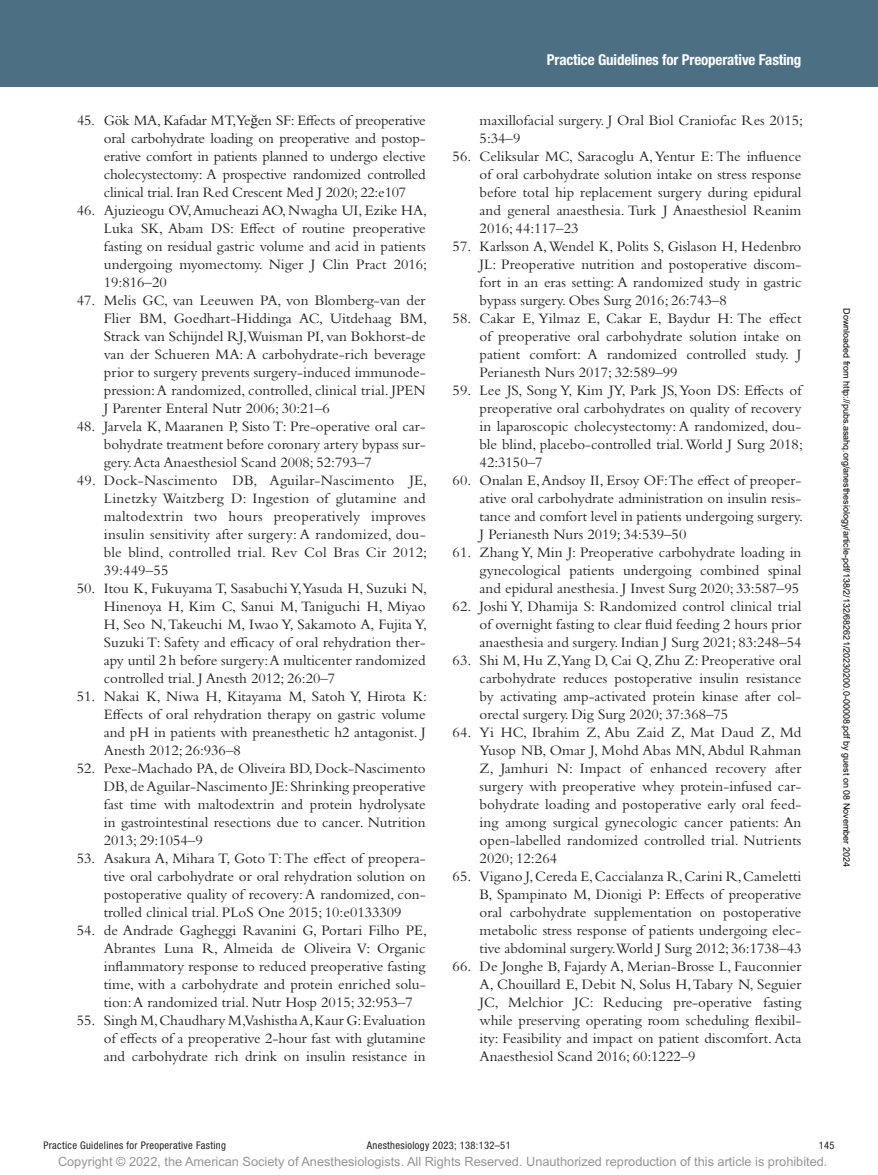
<style>
.page{position:relative;width:878px;height:1175px;background:#fff}
.page>*{position:absolute;margin:0;border:0;box-sizing:border-box;transform-origin:0 0}
.t1{font:15px/18px "Bembo Std";color:#231f20;text-align:justify}
.t2{font:700 condensed 15px "Helvetica Neue LT Std";letter-spacing:-.01em;color:#fff}
.t3{font:12.75px "Arial MT Std";color:#939598}
.t4{font:condensed 10.5px "Helvetica Neue LT Std";letter-spacing:.03em;color:#231f20}
.t5{font:9px "Arial";color:#000}
.s1{font-family:"Gandhari Unicode"}
</style>
<div class="page">
<div style="left:0;top:0;width:878px;height:86px;background:#4d6f84"></div>
<p class="t1" style="left:104px;top:111px;width:323px;text-indent:-27px">45. Gök MA, Kafadar MT,Ye<span class="s1">ğ</span>en SF: Effects of preoperative oral carbohydrate loading on preoperative and postop&shy;erative comfort in patients planned to undergo elective cholecystectomy: A prospective randomized controlled clinical trial. Iran Red Crescent Med J 2020; 22:e107</p>
<p class="t1" style="left:104px;top:201px;width:325px;text-indent:-27px">46. Ajuzieogu OV, Amucheazi AO, Nwagha UI, Ezike HA, Luka SK, Abam DS: Effect of routine preoperative fasting on residual gastric volume and acid in patients undergoing myomectomy. Niger J Clin Pract 2016; 19:816–20</p>
<p class="t1" style="left:104px;top:291px;width:325px;text-indent:-27px">47. Melis GC, van Leeuwen PA, von Blomberg-van der Flier BM, Goedhart-Hiddinga AC, Uitdehaag BM, Strack van Schijndel RJ,Wuisman PI, van Bokhorst-de van der Schueren MA: A carbohydrate-rich beverage prior to surgery prevents surgery-induced immunode&shy;pression: A randomized, controlled, clinical trial. JPEN J Parenter Enteral Nutr 2006; 30:21–6</p>
<p class="t1" style="left:104px;top:417px;width:323px;text-indent:-27px">48. Jarvela K, Maaranen P, Sisto T: Pre-operative oral car&shy;bohydrate treatment before coronary artery bypass sur&shy;gery. Acta Anaesthesiol Scand 2008; 52:793–7</p>
<p class="t1" style="left:104px;top:471px;width:325px;text-indent:-27px">49. Dock-Nascimento DB, Aguilar-Nascimento JE, Linetzky Waitzberg D: Ingestion of glutamine and maltodextrin two hours preoperatively improves insulin sensitivity after surgery: A randomized, dou&shy;ble blind, controlled trial. Rev Col Bras Cir 2012; 39:449–55</p>
<p class="t1" style="left:104px;top:579px;width:325px;text-indent:-27px">50. Itou K, Fukuyama T, Sasabuchi Y,Yasuda H, Suzuki N, Hinenoya H, Kim C, Sanui M, Taniguchi H, Miyao H, Seo N, Takeuchi M, Iwao Y, Sakamoto A, Fujita Y, Suzuki T: Safety and efficacy of oral rehydration ther&shy;apy until 2h before surgery: A multicenter randomized controlled trial. J Anesth 2012; 26:20–7</p>
<p class="t1" style="left:104px;top:687px;width:325px;text-indent:-27px">51. Nakai K, Niwa H, Kitayama M, Satoh Y, Hirota K:<br>Effects of oral rehydration therapy on gastric volume and pH in patients with preanesthetic h2 antagonist. J Anesth 2012; 26:936–8</p>
<p class="t1" style="left:104px;top:759px;width:323px;text-indent:-27px">52. Pexe-Machado PA, de Oliveira BD, Dock-Nascimento DB, de Aguilar-Nascimento JE: Shrinking preoperative fast time with maltodextrin and protein hydrolysate in gastrointestinal resections due to cancer. Nutrition 2013; 29:1054–9</p>
<p class="t1" style="left:104px;top:849px;width:323px;text-indent:-27px">53. Asakura A, Mihara T, Goto T: The effect of preopera&shy;tive oral carbohydrate or oral rehydration solution on postoperative quality of recovery: A randomized, con&shy;trolled clinical trial. PLoS One 2015; 10:e0133309</p>
<p class="t1" style="left:104px;top:921px;width:325px;text-indent:-27px">54. de Andrade Gagheggi Ravanini G, Portari Filho PE, Abrantes Luna R, Almeida de Oliveira V: Organic inflammatory response to reduced preoperative fasting time, with a carbohydrate and protein enriched solu&shy;tion: A randomized trial. Nutr Hosp 2015; 32:953–7</p>
<p class="t1" style="left:104px;top:1011px;width:323px;text-indent:-27px">55. Singh M, Chaudhary M,Vashistha A, Kaur G: Evaluation of effects of a preoperative 2-hour fast with glutamine and carbohydrate rich drink on insulin resistance in</p>
<p class="t2" style="left:547px;top:51px;width:256px">Practice Guidelines for Preoperative Fasting</p>
<p class="t1" style="left:479px;top:111px;width:325px">maxillofacial surgery. J Oral Biol Craniofac Res 2015;<br>5:34–9</p>
<p class="t1" style="left:479px;top:147px;width:323px;text-indent:-27px">56. Celiksular MC, Saracoglu A, Yentur E: The influence of oral carbohydrate solution intake on stress response before total hip replacement surgery during epidural and general anaesthesia. Turk J Anaesthesiol Reanim 2016; 44:117–23</p>
<p class="t1" style="left:479px;top:237px;width:323px;text-indent:-27px">57. Karlsson A, Wendel K, Polits S, Gislason H, Hedenbro JL: Preoperative nutrition and postoperative discom&shy;fort in an eras setting: A randomized study in gastric bypass surgery. Obes Surg 2016; 26:743–8</p>
<p class="t1" style="left:479px;top:309px;width:323px;text-indent:-27px">58. Cakar E, Yilmaz E, Cakar E, Baydur H: The effect of preoperative oral carbohydrate solution intake on patient comfort: A randomized controlled study. J Perianesth Nurs 2017; 32:589–99</p>
<p class="t1" style="left:479px;top:381px;width:325px;text-indent:-27px">59. Lee JS, Song Y, Kim JY, Park JS, Yoon DS: Effects of preoperative oral carbohydrates on quality of recovery in laparoscopic cholecystectomy: A randomized, dou&shy;ble blind, placebo-controlled trial. World J Surg 2018; 42:3150–7</p>
<p class="t1" style="left:479px;top:471px;width:325px;text-indent:-27px">60. Onalan E, Andsoy II, Ersoy OF:The effect of preoper&shy;ative oral carbohydrate administration on insulin resis&shy;tance and comfort level in patients undergoing surgery.<br>J Perianesth Nurs 2019; 34:539–50</p>
<p class="t1" style="left:479px;top:543px;width:323px;text-indent:-27px">61. Zhang Y, Min J: Preoperative carbohydrate loading in gynecological patients undergoing combined spinal and epidural anesthesia. J Invest Surg 2020; 33:587–95</p>
<p class="t1" style="left:479px;top:597px;width:323px;text-indent:-27px">62. Joshi Y, Dhamija S: Randomized control clinical trial of overnight fasting to clear fluid feeding 2 hours prior anaesthesia and surgery. Indian J Surg 2021; 83:248–54</p>
<p class="t1" style="left:479px;top:651px;width:323px;text-indent:-27px">63. Shi M, Hu Z,Yang D, Cai Q, Zhu Z: Preoperative oral carbohydrate reduces postoperative insulin resistance by activating amp-activated protein kinase after col&shy;orectal surgery. Dig Surg 2020; 37:368–75</p>
<p class="t1" style="left:479px;top:723px;width:323px;text-indent:-27px">64. Yi HC, Ibrahim Z, Abu Zaid Z, Mat Daud Z, Md Yusop NB, Omar J, Mohd Abas MN, Abdul Rahman Z, Jamhuri N: Impact of enhanced recovery after surgery with preoperative whey protein-infused car&shy;bohydrate loading and postoperative early oral feed&shy;ing among surgical gynecologic cancer patients: An open-labelled randomized controlled trial. Nutrients 2020; 12:264</p>
<p class="t1" style="left:479px;top:867px;width:323px;text-indent:-27px">65. Vigano J, Cereda E, Caccialanza R, Carini R, Cameletti B, Spampinato M, Dionigi P: Effects of preoperative oral carbohydrate supplementation on postoperative metabolic stress response of patients undergoing elec&shy;tive abdominal surgery.World J Surg 2012; 36:1738–43</p>
<p class="t1" style="left:479px;top:957px;width:323px;text-indent:-27px">66. De Jonghe B, Fajardy A, Merian-Brosse L, Fauconnier A, Chouillard E, Debit N, Solus H, Tabary N, Seguier JC, Melchior JC: Reducing pre-operative fasting while preserving operating room scheduling flexibil&shy;ity: Feasibility and impact on patient discomfort. Acta Anaesthesiol Scand 2016; 60:1222–9</p>
<p class="t5" style="left:850px;top:308px;width:560px;rotate:90deg">Downloaded from http://pubs.asahq.org/anesthesiology/article-pdf/138/2/132/682621/20230200.0-00008.pdf by guest on 08 November 2024</p>
<p class="t4" style="left:44px;top:1139px;width:184px">Practice Guidelines for Preoperative Fasting</p>
<p class="t4" style="left:367px;top:1139px;width:145px">Anesthesiology 2023; 138:132–51</p>
<p class="t4" style="left:818px;top:1139px;width:17px">145</p>
<p class="t3" style="left:58px;top:1154px;width:771px">Copyright © 2022, the American Society of Anesthesiologists. All Rights Reserved. Unauthorized reproduction of this article is prohibited.</p>
</div>
